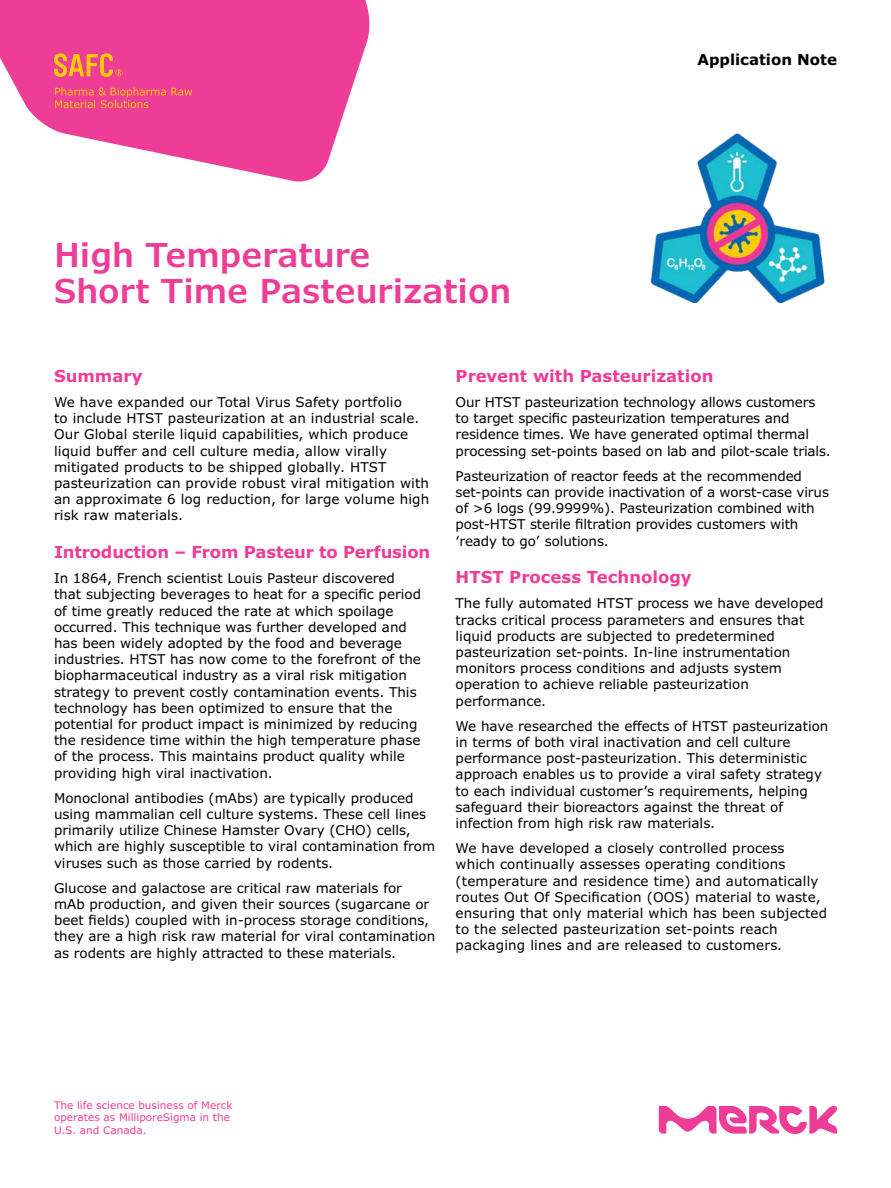
<style>
.page{position:relative;width:891px;height:1188px;background:#fff}
.page>*{position:absolute;margin:0;border:0;box-sizing:border-box;transform-origin:0 0}
.t1{font:600 33px/36px "Verdana Pro";color:#ee3d96}
.t2{font:700 16.5px "Verdana Pro";color:#ee3d96}
.t3{font:700 15px "Verdana Pro";color:#000}
.t4{font:13.5px/16.2px "Verdana Pro";color:#000}
.t5{font:10.5px/12.6px "Verdana Pro";color:#ee3d96}
</style>
<div class="page">
<svg style="left:0;top:0;width:370px;height:182px;fill:#ee3d96"></svg>
<svg style="left:54px;top:53px;width:69px;height:24px;background:#f4755c"></svg>
<svg style="left:55px;top:87px;width:137px;height:21px;background:#f0567b"></svg>
<img style="left:650px;top:133px;width:175px;height:170px">
<svg style="left:659px;top:1106px;width:178px;height:28px"></svg>
<h1 class="t1" style="left:54px;top:237px;width:459px">High Temperature<br>Short Time Pasteurization</h1>
<p class="t3" style="left:697px;top:50px;width:141px">Application Note</p>
<p class="t2" style="left:54px;top:365px;width:90px">Summary</p>
<p class="t4" style="left:54px;top:394px;width:377px">We have expanded our Total Virus Safety portfolio<br>to include HTST pasteurization at an industrial scale.<br>Our Global sterile liquid capabilities, which produce liquid buffer and cell culture media, allow virally mitigated products to be shipped globally. HTST pasteurization can provide robust viral mitigation with an approximate 6 log reduction, for large volume high risk raw materials.</p>
<p class="t2" style="left:54px;top:541px;width:378px">Introduction – From Pasteur to Perfusion</p>
<p class="t4" style="left:54px;top:570px;width:369px">In 1864, French scientist Louis Pasteur discovered that subjecting beverages to heat for a specific period of time greatly reduced the rate at which spoilage occurred. This technique was further developed and has been widely adopted by the food and beverage industries. HTST has now come to the forefront of the biopharmaceutical industry as a viral risk mitigation strategy to prevent costly contamination events. This technology has been optimized to ensure that the potential for product impact is minimized by reducing the residence time within the high temperature phase of the process. This maintains product quality while providing high viral inactivation.</p>
<p class="t4" style="left:54px;top:790px;width:383px">Monoclonal antibodies (mAbs) are typically produced using mammalian cell culture systems. These cell lines primarily utilize Chinese Hamster Ovary (CHO) cells, which are highly susceptible to viral contamination from viruses such as those carried by rodents.</p>
<p class="t4" style="left:54px;top:880px;width:383px">Glucose and galactose are critical raw materials for mAb production, and given their sources (sugarcane or beet fields) coupled with in-process storage conditions, they are a high risk raw material for viral contamination as rodents are highly attracted to these materials.</p>
<p class="t2" style="left:456px;top:365px;width:259px">Prevent with Pasteurization</p>
<p class="t4" style="left:456px;top:394px;width:377px">Our HTST pasteurization technology allows customers to target specific pasteurization temperatures and residence times. We have generated optimal thermal processing set-points based on lab and pilot-scale trials.</p>
<p class="t4" style="left:456px;top:468px;width:375px">Pasteurization of reactor feeds at the recommended set-points can provide inactivation of a worst-case virus of &gt;6 logs (99.9999%). Pasteurization combined with post-HTST sterile filtration provides customers with ‘ready to go’ solutions.</p>
<p class="t2" style="left:456px;top:566px;width:238px">HTST Process Technology</p>
<p class="t4" style="left:456px;top:596px;width:370px">The fully automated HTST process we have developed tracks critical process parameters and ensures that liquid products are subjected to predetermined pasteurization set-points. In-line instrumentation monitors process conditions and adjusts system operation to achieve reliable pasteurization performance.</p>
<p class="t4" style="left:456px;top:718px;width:374px">We have researched the effects of HTST pasteurization in terms of both viral inactivation and cell culture performance post-pasteurization. This deterministic approach enables us to provide a viral safety strategy to each individual customer’s requirements, helping safeguard their bioreactors against the threat of infection from high risk raw materials.</p>
<p class="t4" style="left:456px;top:840px;width:373px">We have developed a closely controlled process which continually assesses operating conditions (temperature and residence time) and automatically routes Out Of Specification (OOS) material to waste, ensuring that only material which has been subjected to the selected pasteurization set-points reach packaging lines and are released to customers.</p>
<p class="t5" style="left:54px;top:1099px;width:180px">The life science business of Merck operates as MilliporeSigma in the<br>U.S. and Canada.</p>
</div>
